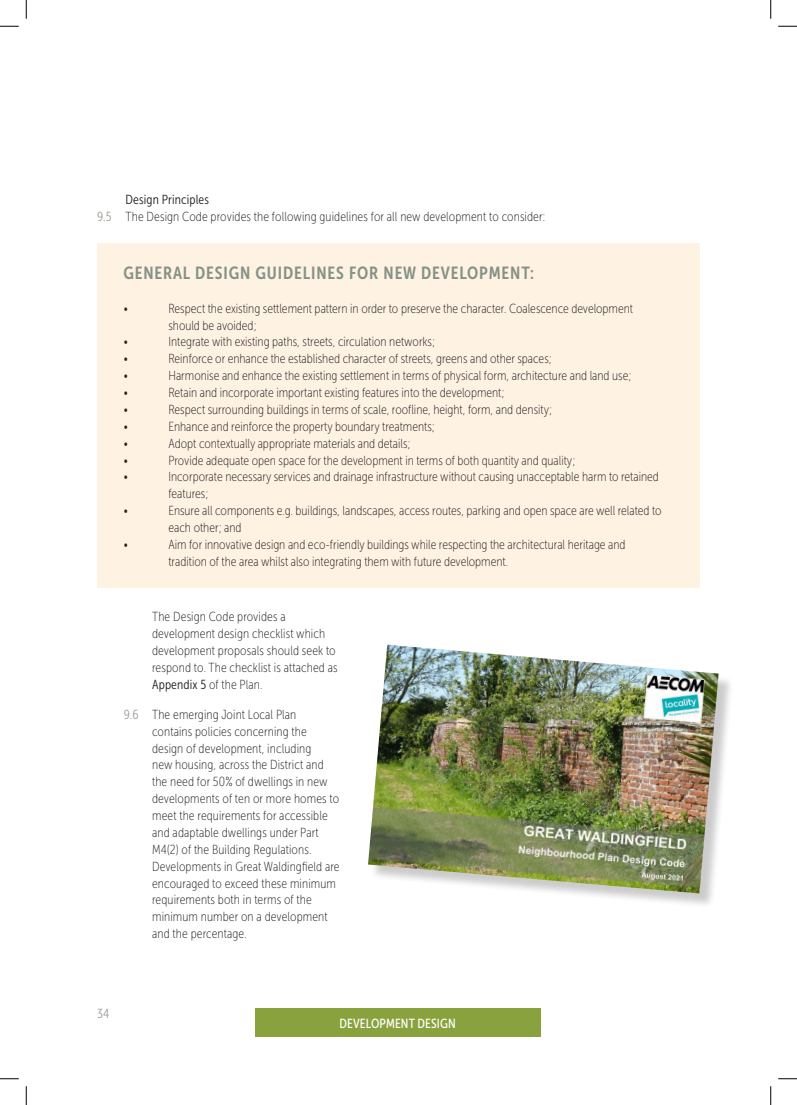
<style>
.page{position:relative;width:797px;height:1105px;background:#fff}
.page>*{position:absolute;margin:0;border:0;box-sizing:border-box;transform-origin:0 0}
.t1{font:17.5px "Museo Sans Cond 700";letter-spacing:.05em;color:#859187}
.t2{font:13.12px/16.9px "Museo Sans Cond 100";color:#231f20}
.MAP_TEXT{font:13.12px "Museo Sans Cond 500";letter-spacing:.01em;color:#fff}
.t3{font:13.12px "Museo Sans Cond 300";letter-spacing:.01em;color:#231f20}
.t4{font:13.12px "Museo Sans Cond 300";color:#a19c96}
.s1{font-family:"Museo Sans Cond 300";color:#a19c96}
.s2{font-family:"Museo Sans Cond 300"}
</style>
<div class="page">
<div style="left:97px;top:244px;width:602px;height:344px;background:#fef2e3"></div>
<div style="left:370px;top:647px;width:363px;height:262px;background:#231f20;opacity:.23"></div>
<img style="left:368px;top:645px;width:350px;height:248px">
<div style="left:255px;top:1009px;width:285px;height:28px;background:#8aa23d"></div>
<svg style="left:0;top:25px;width:19px;height:2px"></svg>
<svg style="left:778px;top:25px;width:19px;height:2px"></svg>
<svg style="left:0;top:1078px;width:19px;height:1px"></svg>
<svg style="left:778px;top:1078px;width:19px;height:1px"></svg>
<svg style="left:25px;top:0;width:2px;height:19px"></svg>
<svg style="left:25px;top:1086px;width:2px;height:19px"></svg>
<svg style="left:770px;top:0;width:1px;height:19px"></svg>
<svg style="left:770px;top:1086px;width:1px;height:19px"></svg>
<p class="t3" style="left:125px;top:193px;width:85px">Design Principles</p>
<p class="t2" style="left:97px;top:208px;width:449px"><span class="s1">9.5</span> The Design Code provides the following guidelines for all new development to consider:</p>
<p class="t1" style="left:123px;top:263px;width:412px">GENERAL DESIGN GUIDELINES FOR NEW DEVELOPMENT:</p>
<p class="t2" style="left:123px;top:300px;width:6px">•</p>
<p class="t2" style="left:168px;top:300px;width:466px">Respect the existing settlement pattern in order to preserve the character. Coalescence development should be avoided;</p>
<p class="t2" style="left:123px;top:334px;width:6px">•</p>
<p class="t2" style="left:168px;top:334px;width:268px">Integrate with existing paths, streets, circulation networks;</p>
<p class="t2" style="left:123px;top:350px;width:6px">•</p>
<p class="t2" style="left:168px;top:350px;width:385px">Reinforce or enhance the established character of streets, greens and other spaces;</p>
<p class="t2" style="left:123px;top:367px;width:6px">•</p>
<p class="t2" style="left:168px;top:367px;width:464px">Harmonise and enhance the existing settlement in terms of physical form, architecture and land use;</p>
<p class="t2" style="left:123px;top:384px;width:6px">•</p>
<p class="t2" style="left:168px;top:384px;width:337px">Retain and incorporate important existing features into the development;</p>
<p class="t2" style="left:123px;top:401px;width:6px">•</p>
<p class="t2" style="left:168px;top:401px;width:385px">Respect surrounding buildings in terms of scale, roofline, height, form, and density;</p>
<p class="t2" style="left:123px;top:418px;width:6px">•</p>
<p class="t2" style="left:168px;top:418px;width:268px">Enhance and reinforce the property boundary treatments;</p>
<p class="t2" style="left:123px;top:435px;width:6px">•</p>
<p class="t2" style="left:168px;top:435px;width:243px">Adopt contextually appropriate materials and details;</p>
<p class="t2" style="left:123px;top:452px;width:6px">•</p>
<p class="t2" style="left:168px;top:452px;width:408px">Provide adequate open space for the development in terms of both quantity and quality;</p>
<p class="t2" style="left:123px;top:469px;width:6px">•</p>
<p class="t2" style="left:168px;top:469px;width:492px">Incorporate necessary services and drainage infrastructure without causing unacceptable harm to retained features;</p>
<p class="t2" style="left:123px;top:502px;width:6px">•</p>
<p class="t2" style="left:168px;top:502px;width:494px">Ensure all components e.g. buildings, landscapes, access routes, parking and open space are well related to each other; and</p>
<p class="t2" style="left:123px;top:536px;width:6px">•</p>
<p class="t2" style="left:168px;top:536px;width:458px">Aim for innovative design and eco-friendly buildings while respecting the architectural heritage and</p>
<p class="t2" style="left:168px;top:553px;width:341px">tradition of the area whilst also integrating them with future development.</p>
<p class="t2" style="left:152px;top:608px;width:187px">The Design Code provides a development design checklist which development proposals should seek to respond to. The checklist is attached as<br><span class="s2">Appendix 5</span> of the Plan.</p>
<p class="t2" style="left:152px;top:706px;width:189px;text-indent:-28px"><span class="s1">9.6</span> The emerging Joint Local Plan contains policies concerning the design of development, including<br>new housing, across the District and the need for 50% of dwellings in new developments of ten or more homes to meet the requirements for accessible and adaptable dwellings under Part M4(2) of the Building Regulations.<br>Developments in Great Waldingfield are encouraged to exceed these minimum requirements both in terms of the minimum number on a development and the percentage.</p>
<p class="t4" style="left:97px;top:1006px;width:14px">34</p>
<p class="MAP_TEXT" style="left:339px;top:1016px;width:118px">DEVELOPMENT DESIGN</p>
</div>
